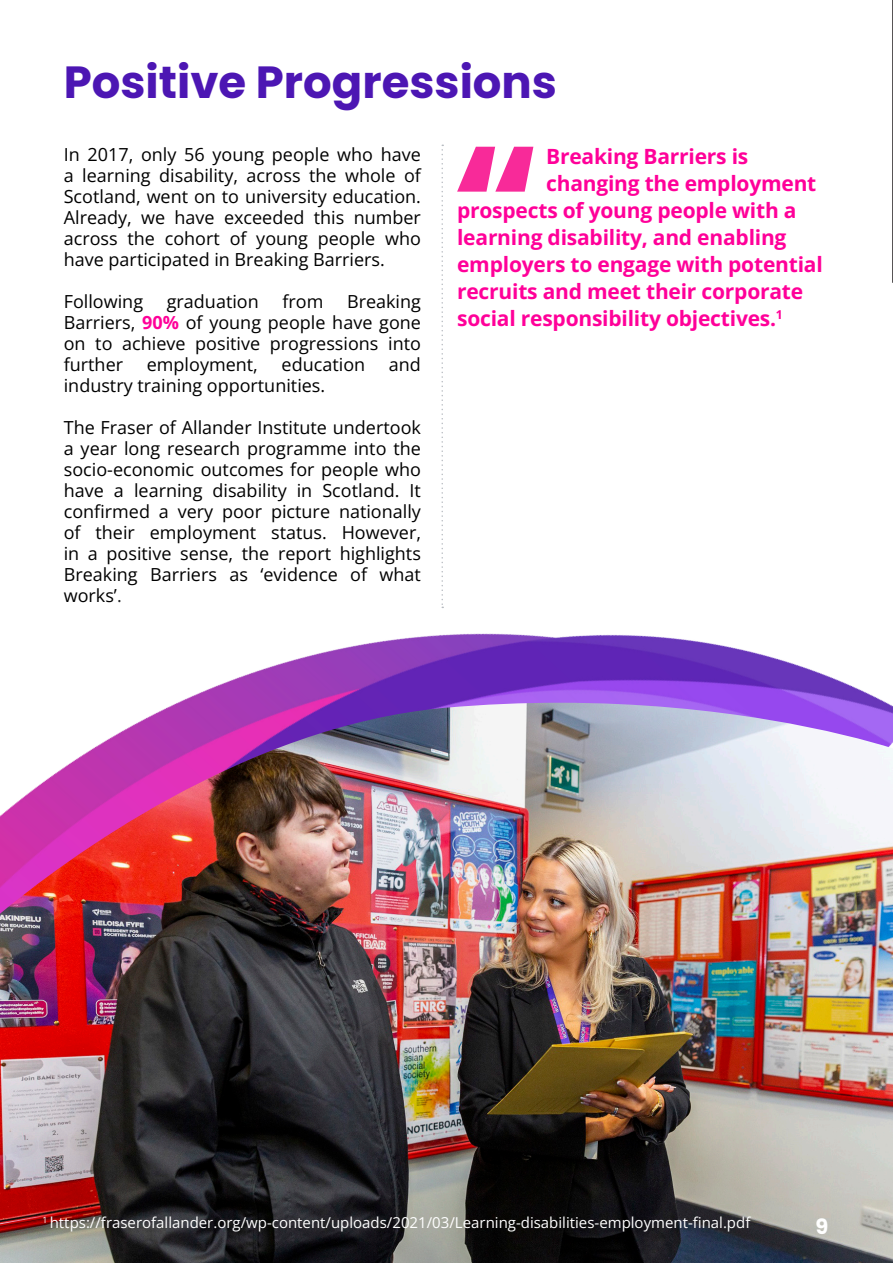
<style>
.page{position:relative;width:893px;height:1263px;background:#fff}
.page>*{position:absolute;margin:0;border:0;box-sizing:border-box;transform-origin:0 0}
.t1{font:700 45px "Poppins";color:#4c16b3}
.t2{font:700 21px "Open Sans";letter-spacing:-.01em;color:#f09}
.PStyle1{font:700 21px "Poppins";color:#fff}
.t3{font:18px/21px "Open Sans";color:#000;text-align:justify}
.t4{font:15px "Open Sans";color:#fff}
.s1{font-weight:700;color:#f09}
.s2{color:#252628}
</style>
<div class="page">
<img style="left:0;top:606px;width:893px;height:657px">
<img style="left:0;top:703px;width:893px;height:211px">
<hr style="left:892px;top:0;width:1px;height:283px;background:#231f20">
<svg style="left:441px;top:145px;width:2px;height:463px"></svg>
<svg style="left:457px;top:147px;width:76px;height:45px"></svg>
<p class="t1" style="left:64px;top:56px;width:495px">Positive Progressions</p>
<p class="t2" style="left:546px;top:142px;width:204px">Breaking Barriers is</p>
<p class="t2" style="left:546px;top:169px;width:272px">changing the employment</p>
<p class="t2" style="left:457px;top:196px;width:341px">prospects of young people with a</p>
<p class="t2" style="left:457px;top:223px;width:331px">learning disability, and enabling</p>
<p class="t2" style="left:457px;top:250px;width:367px">employers to engage with potential</p>
<p class="t2" style="left:457px;top:277px;width:348px">recruits and meet their corporate</p>
<p class="t2" style="left:457px;top:304px;width:327px">social responsibility objectives.<sup>1</sup></p>
<p class="t3" style="left:64px;top:143px;width:359px">In 2017, only 56 young people who have a learning disability, across the whole of Scotland, went on to university education.<br>Already, we have exceeded this number across the cohort of young people who have participated in Breaking Barriers.</p>
<p class="t3" style="left:64px;top:290px;width:81px">Following</p>
<p class="t3" style="left:167px;top:290px;width:94px">graduation</p>
<p class="t3" style="left:282px;top:290px;width:42px">from</p>
<p class="t3" style="left:64px;top:290px;width:359px;text-indent:283px">Breaking Barriers, <span class="s1">90%</span> of young people have gone on to achieve positive progressions into further</p>
<p class="t3" style="left:147px;top:353px;width:113px">employment,</p>
<p class="t3" style="left:282px;top:353px;width:85px">education</p>
<p class="t3" style="left:389px;top:353px;width:34px">and</p>
<p class="t3" style="left:64px;top:374px;width:263px">industry training opportunities.</p>
<p class="t3" style="left:64px;top:416px;width:359px">The Fraser of Allander Institute undertook a year long research programme into the socio-economic outcomes for people who have a learning disability in Scotland. It confirmed a very poor picture nationally of their employment status. However, in a positive sense, the report highlights Breaking Barriers as ‘evidence of what works’<span class="s2">.</span></p>
<p class="t4" style="left:43px;top:1212px;width:709px"><sup>1</sup> https://fraserofallander.org/wp-content/uploads/2021/03/Learning-disabilities-employment-final.pdf</p>
<p class="PStyle1" style="left:815px;top:1214px;width:14px">9</p>
</div>
